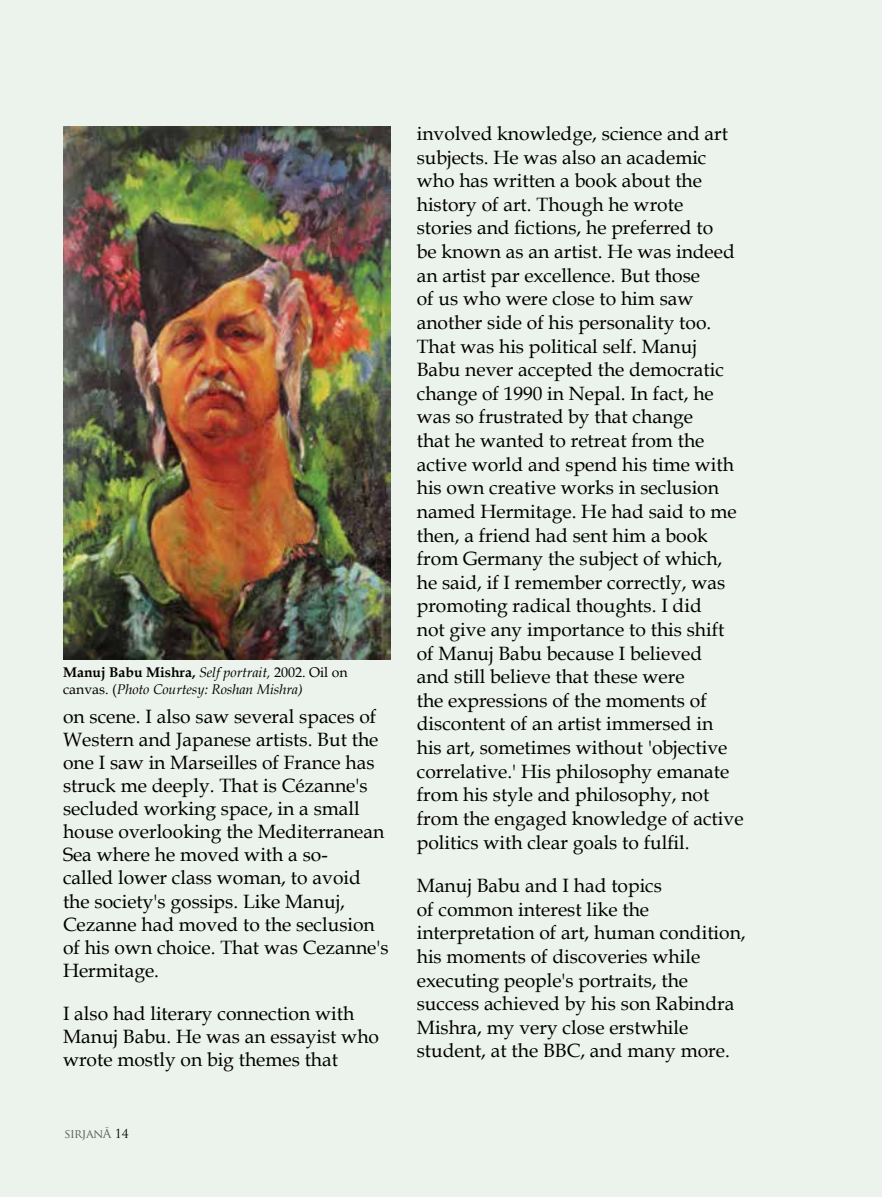
<style>
.page{position:relative;width:882px;height:1197px;background:#ecf2ec}
.page>*{position:absolute;margin:0;border:0;box-sizing:border-box;transform-origin:0 0}
.t1{font:19.25px/23.6px "Book Antiqua";color:#000}
.t2{font:italic 14px/16.8px "Book Antiqua";color:#000}
.t3{font:12.25px "Trajan Pro";letter-spacing:-.04em;color:#58595b}
.s1{font-weight:700;font-style:normal}
.s2{font-style:normal}
.s3{color:#000}
</style>
<div class="page">
<img style="left:63px;top:126px;width:328px;height:534px">
<p class="t2" style="left:63px;top:664px;width:286px"><span class="s1">Manuj Babu Mishra,</span> Self portrait, <span class="s2">2002. Oil on canvas. (</span>Photo Courtesy: Roshan Mishra)</p>
<p class="t1" style="left:63px;top:704px;width:327px;line-height:23.1px">on scene. I also saw several spaces of Western and Japanese artists. But the one I saw in Marseilles of France has struck me deeply. That is Cézanne's secluded working space, in a small house overlooking the Mediterranean Sea where he moved with a so-<br>called lower class woman, to avoid the society's gossips. Like Manuj, Cezanne had moved to the seclusion of his own choice. That was Cezanne's Hermitage.</p>
<p class="t1" style="left:63px;top:1001px;width:318px;line-height:23.1px">I also had literary connection with<br>Manuj Babu. He was an essayist who wrote mostly on big themes that</p>
<p class="t3" style="left:65px;top:1126px;width:66px">SIRJANĀ <span class="s3">14</span></p>
<p class="t1" style="left:417px;top:121px;width:328px">involved knowledge, science and art subjects. He was also an academic who has written a book about the history of art. Though he wrote stories and fictions, he preferred to<br>be known as an artist. He was indeed an artist par excellence. But those<br>of us who were close to him saw another side of his personality too.<br>That was his political self. Manuj Babu never accepted the democratic change of 1990 in Nepal. In fact, he was so frustrated by that change<br>that he wanted to retreat from the active world and spend his time with his own creative works in seclusion named Hermitage. He had said to me then, a friend had sent him a book from Germany the subject of which, he said, if I remember correctly, was promoting radical thoughts. I did<br>not give any importance to this shift of Manuj Babu because I believed<br>and still believe that these were<br>the expressions of the moments of discontent of an artist immersed in<br>his art, sometimes without 'objective correlative.' His philosophy emanate from his style and philosophy, not from the engaged knowledge of active politics with clear goals to fulfil.</p>
<p class="t1" style="left:417px;top:873px;width:330px">Manuj Babu and I had topics<br>of common interest like the interpretation of art, human condition, his moments of discoveries while executing people's portraits, the success achieved by his son Rabindra Mishra, my very close erstwhile student, at the BBC, and many more.</p>
</div>
